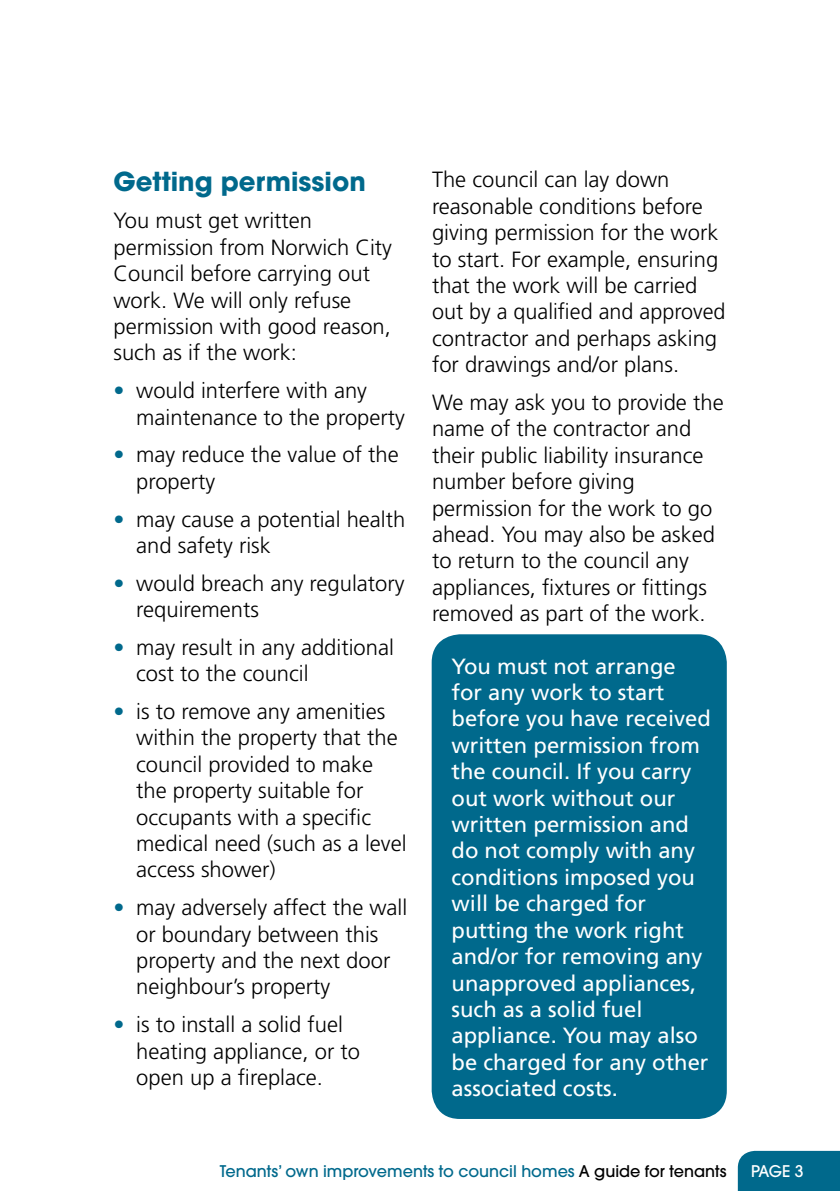
<style>
.page{position:relative;width:840px;height:1191px;background:#fff}
.page>*{position:absolute;margin:0;border:0;box-sizing:border-box;transform-origin:0 0}
.t1{font:700 26px "Avant Garde";color:#00698c}
.t2{font:300 22px/26.4px "Frutiger";color:#000}
.t3{font:22px/26.4px "Frutiger";color:#fff}
.t4{font:500 16px "Avant Garde";color:#00698c}
.t5{font:500 16px "Avant Garde";color:#fff}
.s1{color:#00698c}
.s2{color:#000}
</style>
<div class="page">
<div style="left:737px;top:1150px;width:102px;height:41px;background:#00698c"></div>
<div style="left:431px;top:634px;width:295px;height:485px;background:#00698c;border-radius:28px"></div>
<p class="t1" style="left:113px;top:164px;width:254px">Getting permission</p>
<p class="t2" style="left:113px;top:208px;width:280px">You must get written permission from Norwich City<br>Council before carrying out work. We will only refuse permission with good reason, such as if the work:</p>
<p class="t2" style="left:136px;top:377px;width:270px;text-indent:-23px"><span class="s1">•</span> would interfere with any maintenance to the property</p>
<p class="t2" style="left:136px;top:441px;width:264px;text-indent:-23px"><span class="s1">•</span> may reduce the value of the property</p>
<p class="t2" style="left:136px;top:505px;width:270px;text-indent:-23px"><span class="s1">•</span> may cause a potential health and safety risk</p>
<p class="t2" style="left:136px;top:570px;width:270px;text-indent:-23px"><span class="s1">•</span> would breach any regulatory requirements</p>
<p class="t2" style="left:136px;top:634px;width:259px;text-indent:-23px"><span class="s1">•</span> may result in any additional cost to the council</p>
<p class="t2" style="left:136px;top:698px;width:272px;text-indent:-23px"><span class="s1">•</span> is to remove any amenities within the property that the council provided to make the property suitable for occupants with a specific medical need (such as a level access shower)</p>
<p class="t2" style="left:136px;top:894px;width:272px;text-indent:-23px"><span class="s1">•</span> may adversely affect the wall or boundary between this property and the next door neighbour’s property</p>
<p class="t2" style="left:136px;top:1011px;width:225px;text-indent:-23px"><span class="s1">•</span> is to install a solid fuel heating appliance, or to open up a fireplace.</p>
<p class="t2" style="left:432px;top:166px;width:295px">The council can lay down reasonable conditions before giving permission for the work to start. For example, ensuring that the work will be carried out by a qualified and approved contractor and perhaps asking for drawings and/or plans.</p>
<p class="t2" style="left:432px;top:389px;width:293px">We may ask you to provide the name of the contractor and their public liability insurance number before giving permission for the work to go ahead. You may also be asked to return to the council any appliances, fixtures or fittings removed as part of the work.</p>
<p class="t3" style="left:451px;top:652px;width:261px">You must not arrange for any work to start before you have received written permission from the council. If you carry out work without our written permission and do not comply with any conditions imposed you will be charged for putting the work right and/or for removing any unapproved appliances, such as a solid fuel appliance. You may also be charged for any other associated costs.</p>
<p class="t4" style="left:220px;top:1161px;width:508px">Tenants’ own improvements to council homes <span class="s2">A guide for tenants</span></p>
<p class="t5" style="left:750px;top:1160px;width:54px">PAGE 3</p>
</div>
